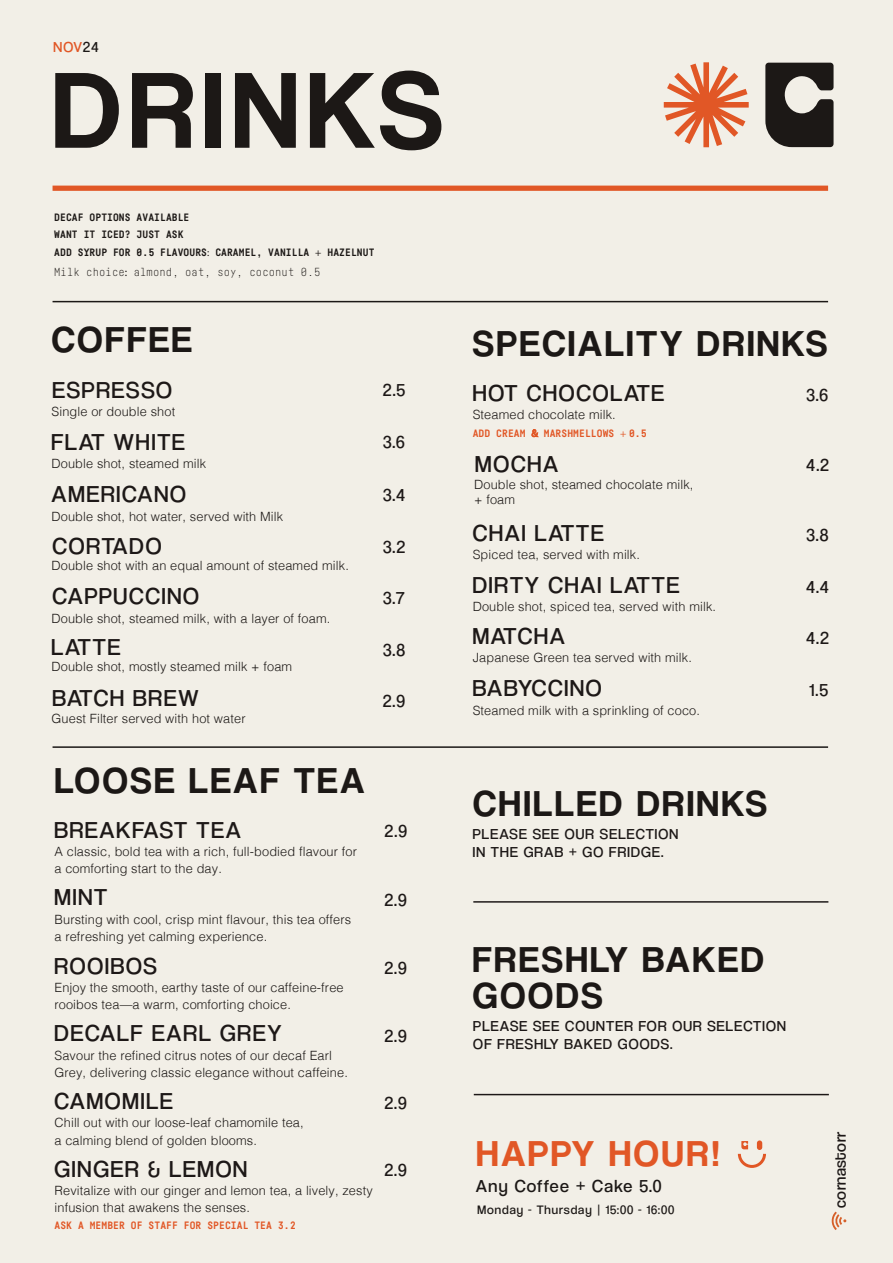
<style>
.page{position:relative;width:893px;height:1263px;background:#f2efe7}
.page>*{position:absolute;margin:0;border:0;box-sizing:border-box;transform-origin:0 0}
.t1{font:112.5px "Coolvetica Rg";letter-spacing:.075em;color:#1c1816}
.t2{font:37.5px/36px "Coolvetica Rg";letter-spacing:.075em;color:#1c1816}
.t3{font:37.5px "Coolvetica Rg";letter-spacing:.075em;color:#e15726}
.t4{font:24px "Coolvetica Bk";letter-spacing:.075em;color:#1d1817}
.t5{font:18px "Coolvetica Bk";color:#1d1817}
.t6{font:18px "Coolvetica Bk";letter-spacing:.075em;color:#1c1816}
.t7{font:16.5px "Coolvetica Bk";letter-spacing:.025em;color:#1d1817}
.t8{font:15px/18px "Coolvetica Bk";letter-spacing:.075em;color:#1d1817}
.t9{font:15px "Coolvetica Bk";letter-spacing:.075em;color:#e15726}
.t10{font:300 12.75px/17.2px "Helvetica";letter-spacing:.01em;color:#1c1816}
.t11{font:12.75px "Coolvetica Bk";letter-spacing:.075em;color:#1c1816}
.t12{font:300 11.55px "Hv D Trial Fabrikat Mono";letter-spacing:.01em;color:#1c1816}
.t13{font:700 10.5px/17.2px "Hv D Trial Fabrikat Mono";letter-spacing:.01em;color:#1c1816}
.t14{font:700 10.5px "Hv D Trial Fabrikat Mono";letter-spacing:.01em;color:#e15726}
.s1{color:#1c1816}
.s2{font-family:"Myriad Pro";font-weight:400}
</style>
<div class="page">
<svg style="left:765px;top:63px;width:68px;height:84px"></svg>
<svg style="left:664px;top:62px;width:85px;height:85px"></svg>
<div style="left:53px;top:186px;width:775px;height:5px;background:#e15726"></div>
<hr style="left:53px;top:301px;width:775px;height:1px;background:#1c1816">
<hr style="left:53px;top:746px;width:775px;height:2px;background:#1c1816">
<hr style="left:473px;top:901px;width:355px;height:2px;background:#1d1817">
<svg style="left:831px;top:1211px;width:15px;height:19px"></svg>
<svg style="left:531px;top:429px;width:7px;height:8px"></svg>
<svg style="left:738px;top:1141px;width:28px;height:27px"></svg>
<hr style="left:474px;top:1094px;width:355px;height:1px;background:#1d1817">
<p class="t9" style="left:54px;top:38px;width:46px">NOV<span class="s1">24</span></p>
<h1 class="t1" style="left:53px;top:44px;width:391px">DRINKS</h1>
<p class="t13" style="left:54px;top:209px;width:322px">DECAF OPTIONS AVAILABLE<br>WANT IT ICED? JUST ASK<br>ADD SYRUP FOR 0.5 FLAVOURS<span class="s2">:</span> CARAMEL, VANILLA <span class="s2">+</span> HAZELNUT</p>
<p class="t12" style="left:54px;top:265px;width:267px">Milk choice<span class="s2">:</span> almond, oat, soy, coconut 0.5</p>
<h2 class="t2" style="left:52px;top:321px;width:141px">COFFEE</h2>
<h3 class="t4" style="left:52px;top:376px;width:121px">ESPRESSO</h3>
<h3 class="t5" style="left:383px;top:380px;width:24px">2.5</h3>
<p class="t10" style="left:52px;top:402px;width:125px">Single or double shot</p>
<h3 class="t4" style="left:52px;top:427px;width:135px">FLAT WHITE</h3>
<h3 class="t5" style="left:383px;top:432px;width:23px">3.6</h3>
<p class="t10" style="left:52px;top:454px;width:156px">Double shot, steamed milk</p>
<h3 class="t4" style="left:52px;top:480px;width:136px">AMERICANO</h3>
<h3 class="t5" style="left:383px;top:485px;width:23px">3.4</h3>
<p class="t10" style="left:52px;top:506px;width:233px">Double shot, hot water, served with Milk</p>
<h3 class="t4" style="left:52px;top:532px;width:111px">CORTADO</h3>
<h3 class="t5" style="left:383px;top:536px;width:23px">3.2</h3>
<p class="t10" style="left:52px;top:556px;width:299px">Double shot with an equal amount of steamed milk.</p>
<h3 class="t4" style="left:52px;top:582px;width:148px">CAPPUCCINO</h3>
<h3 class="t5" style="left:383px;top:588px;width:23px">3.7</h3>
<p class="t10" style="left:52px;top:609px;width:280px">Double shot, steamed milk, with a layer of foam.</p>
<h3 class="t4" style="left:52px;top:633px;width:70px">LATTE</h3>
<h3 class="t5" style="left:383px;top:639px;width:24px">3.8</h3>
<p class="t10" style="left:52px;top:657px;width:242px">Double shot, mostly steamed milk + foam</p>
<h3 class="t4" style="left:52px;top:684px;width:148px">BATCH BREW</h3>
<h3 class="t5" style="left:383px;top:690px;width:24px">2.9</h3>
<p class="t10" style="left:52px;top:709px;width:196px">Guest Filter served with hot water</p>
<h2 class="t2" style="left:55px;top:762px;width:311px">LOOSE LEAF TEA</h2>
<h3 class="t4" style="left:54px;top:815px;width:188px">BREAKFAST TEA</h3>
<h3 class="t5" style="left:385px;top:821px;width:24px">2.9</h3>
<p class="t10" style="left:54px;top:842px;width:304px">A classic, bold tea with a rich, full-bodied flavour for a comforting start to the day.</p>
<h3 class="t4" style="left:54px;top:883px;width:54px">MINT</h3>
<h3 class="t5" style="left:385px;top:889px;width:24px">2.9</h3>
<p class="t10" style="left:54px;top:909px;width:298px">Bursting with cool, crisp mint flavour, this tea offers a refreshing yet calming experience.</p>
<h3 class="t4" style="left:54px;top:952px;width:104px">ROOIBOS</h3>
<h3 class="t5" style="left:385px;top:958px;width:24px">2.9</h3>
<p class="t10" style="left:54px;top:978px;width:291px">Enjoy the smooth, earthy taste of our caffeine-free rooibos tea—a warm, comforting choice.</p>
<h3 class="t4" style="left:54px;top:1019px;width:229px">DECALF EARL GREY</h3>
<h3 class="t5" style="left:385px;top:1025px;width:24px">2.9</h3>
<p class="t10" style="left:54px;top:1045px;width:295px">Savour the refined citrus notes of our decaf Earl<br>Grey, delivering classic elegance without caffeine.</p>
<h3 class="t4" style="left:54px;top:1087px;width:120px">CAMOMILE</h3>
<h3 class="t5" style="left:385px;top:1093px;width:24px">2.9</h3>
<p class="t10" style="left:54px;top:1113px;width:251px">Chill out with our loose-leaf chamomile tea, a calming blend of golden blooms.</p>
<h3 class="t4" style="left:54px;top:1154px;width:194px">GINGER &amp; LEMON</h3>
<h3 class="t5" style="left:385px;top:1160px;width:24px">2.9</h3>
<p class="t10" style="left:54px;top:1181px;width:320px">Revitalize with our ginger and lemon tea, a lively, zesty infusion that awakens the senses.</p>
<p class="t14" style="left:54px;top:1219px;width:242px">ASK A MEMBER OF STAFF FOR SPECIAL TEA 3.2</p>
<h2 class="t2" style="left:473px;top:325px;width:356px">SPECIALITY DRINKS</h2>
<h3 class="t4" style="left:473px;top:379px;width:193px">HOT CHOCOLATE</h3>
<h3 class="t5" style="left:806px;top:384px;width:23px">3.6</h3>
<p class="t10" style="left:473px;top:405px;width:145px">Steamed chocolate milk.</p>
<p class="t14" style="left:473px;top:426px;width:175px">ADD CREAM <span class="s2">&amp;</span> MARSHMELLOWS <span class="s2">+</span> 0.5</p>
<h3 class="t4" style="left:475px;top:450px;width:85px">MOCHA</h3>
<h3 class="t5" style="left:806px;top:455px;width:24px">4.2</h3>
<p class="t10" style="left:474px;top:476px;width:221px;line-height:15.3px">Double shot, steamed chocolate milk, + foam</p>
<h3 class="t4" style="left:473px;top:519px;width:132px">CHAI LATTE</h3>
<h3 class="t5" style="left:806px;top:525px;width:24px">3.8</h3>
<p class="t10" style="left:473px;top:545px;width:169px">Spiced tea, served with milk.</p>
<h3 class="t4" style="left:473px;top:570px;width:208px">DIRTY CHAI LATTE</h3>
<h3 class="t5" style="left:806px;top:576px;width:24px">4.4</h3>
<p class="t10" style="left:473px;top:597px;width:245px">Double shot, spiced tea, served with milk.</p>
<h3 class="t4" style="left:473px;top:622px;width:94px">MATCHA</h3>
<h3 class="t5" style="left:806px;top:628px;width:24px">4.2</h3>
<p class="t10" style="left:473px;top:648px;width:221px">Japanese Green tea served with milk.</p>
<h3 class="t4" style="left:473px;top:674px;width:130px">BABYCCINO</h3>
<h3 class="t5" style="left:809px;top:679px;width:20px">1.5</h3>
<p class="t10" style="left:473px;top:700px;width:229px">Steamed milk with a sprinkling of coco.</p>
<h2 class="t2" style="left:473px;top:785px;width:295px">CHILLED DRINKS</h2>
<p class="t8" style="left:473px;top:825px;width:207px">PLEASE SEE OUR SELECTION<br>IN THE GRAB + GO FRIDGE.</p>
<h2 class="t2" style="left:473px;top:941px;width:292px">FRESHLY BAKED<br>GOODS</h2>
<p class="t8" style="left:473px;top:1017px;width:314px">PLEASE SEE COUNTER FOR OUR SELECTION<br>OF FRESHLY BAKED GOODS.</p>
<h2 class="t3" style="left:476px;top:1131px;width:245px">HAPPY HOUR!</h2>
<p class="t11" style="left:477px;top:1203px;width:198px">Monday - Thursday | 15:00 - 16:00</p>
<h3 class="t6" style="left:476px;top:1175px;width:187px">Any Coffee + Cake 5.0</h3>
<p class="t7" style="left:831px;top:1208px;width:78px;rotate:-90deg">cornastorr</p>
</div>
